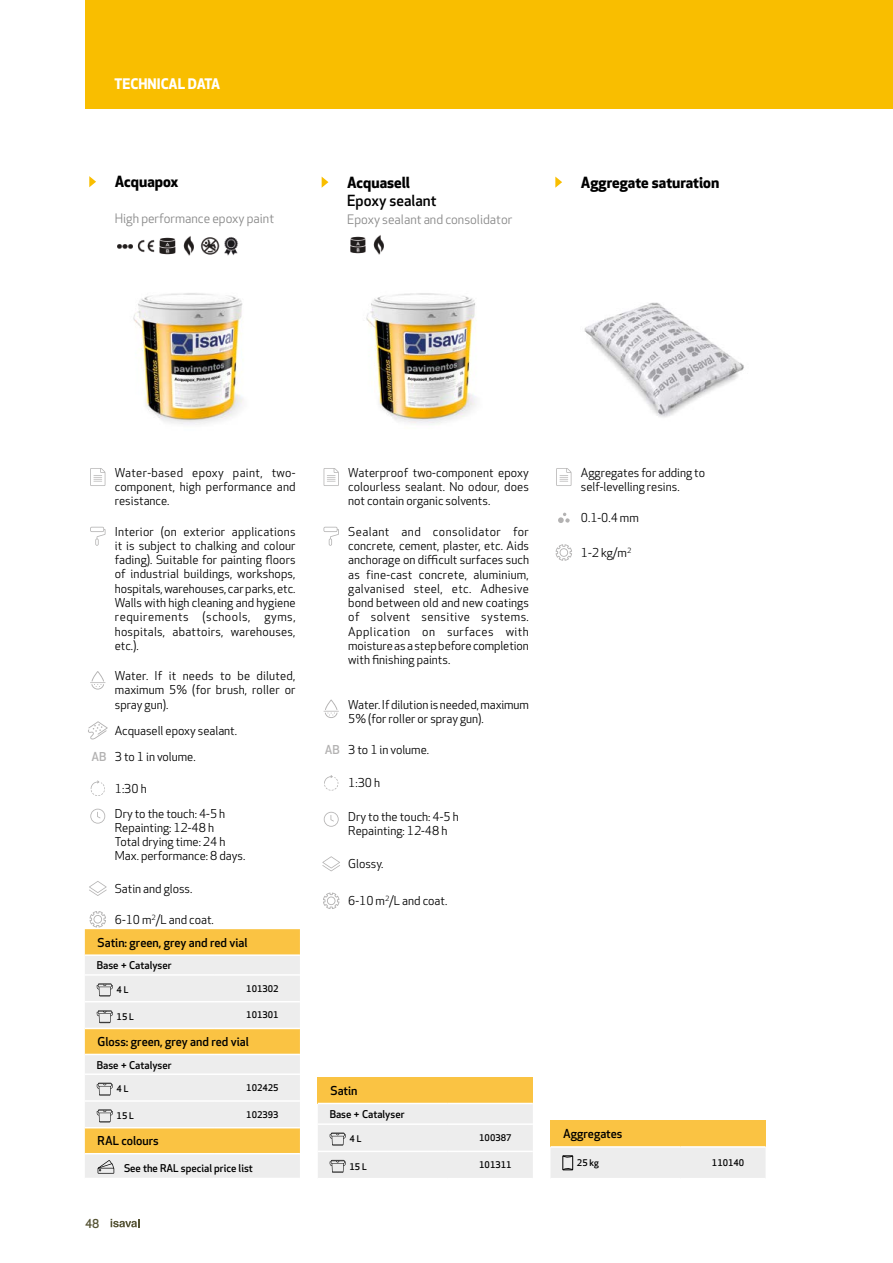
<style>
.page{position:relative;width:893px;height:1263px;background:#fff}
.page>*{position:absolute;margin:0;border:0;box-sizing:border-box;transform-origin:0 0}
.t1{font:700 15px "Apex New";color:#000}
.t2{font:500 15px "Apex New";color:#000}
.t3{font:700 14.25px "Apex New";color:#fff}
.t4{font:12.75px "Apex New";color:#878787}
.t5{font:12px/14.2px "Apex New";color:#000}
.t6{font:500 12px "Apex New";color:#000}
.t7{font:500 12px "Apex New";color:#555334}
.t8{font:500 10.5px "Apex New";color:#000}
.t9{font:500 9px "Apex New";color:#000}
.s1{font-weight:500;color:#b3b2b2}
</style>
<div class="page">
<svg style="left:111px;top:1219px;width:28px;height:8px"></svg>
<div style="left:85px;top:0;width:808px;height:108px;background:#f9be00"></div>
<svg style="left:90px;top:468px;width:15px;height:18px"></svg>
<svg style="left:90px;top:527px;width:15px;height:19px"></svg>
<svg style="left:90px;top:671px;width:16px;height:18px"></svg>
<svg style="left:88px;top:721px;width:20px;height:18px"></svg>
<svg style="left:91px;top:780px;width:14px;height:16px"></svg>
<svg style="left:90px;top:809px;width:15px;height:14px"></svg>
<svg style="left:89px;top:881px;width:18px;height:15px"></svg>
<svg style="left:90px;top:911px;width:16px;height:16px"></svg>
<svg style="left:556px;top:468px;width:15px;height:18px"></svg>
<svg style="left:558px;top:512px;width:12px;height:11px"></svg>
<svg style="left:556px;top:544px;width:16px;height:17px"></svg>
<svg style="left:555px;top:177px;width:7px;height:11px"></svg>
<img style="left:584px;top:302px;width:160px;height:116px">
<svg style="left:89px;top:176px;width:7px;height:11px"></svg>
<img style="left:117px;top:236px;width:121px;height:20px">
<img style="left:133px;top:293px;width:110px;height:132px">
<svg style="left:324px;top:468px;width:15px;height:18px"></svg>
<svg style="left:323px;top:527px;width:16px;height:19px"></svg>
<svg style="left:323px;top:699px;width:16px;height:19px"></svg>
<svg style="left:324px;top:775px;width:15px;height:15px"></svg>
<svg style="left:324px;top:812px;width:15px;height:15px"></svg>
<svg style="left:322px;top:856px;width:18px;height:15px"></svg>
<svg style="left:323px;top:892px;width:16px;height:17px"></svg>
<svg style="left:322px;top:177px;width:6px;height:11px"></svg>
<img style="left:350px;top:235px;width:34px;height:20px">
<img style="left:366px;top:293px;width:110px;height:132px">
<div style="left:85px;top:929px;width:215px;height:25px;background:#fac343"></div>
<svg style="left:85px;top:956px;width:215px;height:222px;fill:#ededed"></svg>
<hr style="left:215px;top:974px;width:85px;height:2px;background:#fff">
<hr style="left:215px;top:1073px;width:85px;height:2px;background:#fff">
<hr style="left:85px;top:974px;width:130px;height:2px;background:#fff">
<hr style="left:85px;top:1054px;width:130px;height:1px;background:#fff">
<hr style="left:215px;top:1054px;width:85px;height:1px;background:#fff">
<hr style="left:85px;top:1073px;width:130px;height:2px;background:#fff">
<hr style="left:85px;top:1001px;width:130px;height:1px;background:#fff">
<hr style="left:215px;top:1001px;width:85px;height:1px;background:#fff">
<hr style="left:85px;top:1100px;width:130px;height:2px;background:#fff">
<hr style="left:215px;top:1100px;width:85px;height:2px;background:#fff">
<hr style="left:85px;top:1028px;width:130px;height:1px;background:#fff">
<hr style="left:215px;top:1028px;width:85px;height:1px;background:#fff">
<hr style="left:85px;top:1127px;width:130px;height:1px;background:#fff">
<hr style="left:215px;top:1127px;width:85px;height:1px;background:#fff">
<hr style="left:85px;top:1153px;width:130px;height:1px;background:#fff">
<hr style="left:215px;top:1153px;width:85px;height:1px;background:#fff">
<svg style="left:97px;top:983px;width:16px;height:13px"></svg>
<svg style="left:97px;top:1010px;width:16px;height:13px"></svg>
<svg style="left:97px;top:1083px;width:16px;height:13px"></svg>
<svg style="left:97px;top:1109px;width:16px;height:13px"></svg>
<svg style="left:98px;top:1160px;width:16px;height:13px"></svg>
<div style="left:318px;top:1077px;width:215px;height:26px;background:#fac343"></div>
<div style="left:318px;top:1103px;width:215px;height:75px;background:#ededed"></div>
<div style="left:550px;top:1121px;width:216px;height:26px;background:#fac343"></div>
<hr style="left:681px;top:1146px;width:85px;height:2px;background:#fff">
<hr style="left:550px;top:1146px;width:131px;height:2px;background:#fff">
<div style="left:551px;top:1148px;width:215px;height:30px;background:#ededed"></div>
<p class="t3" style="left:115px;top:73px;width:107px">TECHNICAL DATA</p>
<p class="t1" style="left:115px;top:171px;width:65px">Acquapox</p>
<p class="t1" style="left:581px;top:171px;width:140px">Aggregate saturation</p>
<p class="t4" style="left:115px;top:211px;width:161px">High performance epoxy paint</p>
<p class="t1" style="left:347px;top:171px;width:64px">Acquasell</p>
<p class="t2" style="left:347px;top:190px;width:91px">Epoxy sealant</p>
<p class="t4" style="left:347px;top:211px;width:167px">Epoxy sealant and consolidator</p>
<p class="t5" style="left:115px;top:465px;width:182px;text-align:justify">Water-based epoxy paint, two&shy;component, high performance and resistance.</p>
<p class="t5" style="left:115px;top:524px;width:182px;text-align:justify">Interior (on exterior applications it is subject to chalking and colour fading). Suitable for painting floors of industrial buildings, workshops, hospitals, warehouses, car parks, etc.<br>Walls with high cleaning and hygiene requirements (schools, gyms, hospitals, abattoirs, warehouses, etc.).</p>
<p class="t5" style="left:115px;top:668px;width:182px;text-align:justify">Water. If it needs to be diluted, maximum 5% (for brush, roller or spray gun).</p>
<p class="t5" style="left:91px;top:717px;width:147px;line-height:26.4px;text-indent:23px">Acquasell epoxy sealant.<br><span class="s1">AB</span> 3 to 1 in volume.</p>
<p class="t5" style="left:115px;top:776px;width:112px;line-height:25px">1:30 h<br>Dry to the touch: 4-5 h</p>
<p class="t5" style="left:115px;top:820px;width:132px">Repainting: 12-48 h<br>Total drying time: 24 h<br>Max. performance: 8 days.</p>
<p class="t5" style="left:115px;top:881px;width:79px">Satin and gloss.</p>
<p class="t5" style="left:115px;top:912px;width:101px">6-10 m<sup>2</sup>/L and coat.</p>
<p class="t6" style="left:98px;top:934px;width:151px">Satin: green, grey and red vial</p>
<p class="t8" style="left:97px;top:958px;width:76px">Base + Catalyser</p>
<p class="t9" style="left:117px;top:984px;width:13px">4 L</p>
<p class="t9" style="left:246px;top:982px;width:34px">101302</p>
<p class="t9" style="left:117px;top:1011px;width:19px">15 L</p>
<p class="t9" style="left:246px;top:1009px;width:34px">101301</p>
<p class="t6" style="left:98px;top:1033px;width:153px">Gloss: green, grey and red vial</p>
<p class="t8" style="left:97px;top:1058px;width:76px">Base + Catalyser</p>
<p class="t9" style="left:117px;top:1083px;width:13px">4 L</p>
<p class="t9" style="left:246px;top:1082px;width:34px">102425</p>
<p class="t9" style="left:117px;top:1110px;width:19px">15 L</p>
<p class="t9" style="left:246px;top:1108px;width:34px">102393</p>
<p class="t6" style="left:98px;top:1133px;width:63px">RAL colours</p>
<p class="t8" style="left:124px;top:1161px;width:130px">See the RAL special price list</p>
<p class="t7" style="left:85px;top:1215px;width:16px">48</p>
<p class="t5" style="left:348px;top:465px;width:182px;text-align:justify">Waterproof two-component epoxy colourless sealant. No odour, does not contain organic solvents.</p>
<p class="t5" style="left:348px;top:524px;width:182px;text-align:justify">Sealant and consolidator for concrete, cement, plaster, etc. Aids anchorage on difficult surfaces such as fine-cast concrete, aluminium, galvanised steel, etc. Adhesive bond between old and new coatings of solvent sensitive systems.<br>Application on surfaces with moisture as a step before completion with finishing paints.</p>
<p class="t5" style="left:348px;top:697px;width:182px">Water. If dilution is needed, maximum<br>5% (for roller or spray gun).</p>
<p class="t5" style="left:325px;top:742px;width:106px"><span class="s1">AB</span> 3 to 1 in volume.</p>
<p class="t5" style="left:348px;top:776px;width:33px">1:30 h</p>
<p class="t5" style="left:348px;top:809px;width:112px">Dry to the touch: 4-5 h<br>Repainting: 12-48 h</p>
<p class="t5" style="left:348px;top:857px;width:37px">Glossy.</p>
<p class="t5" style="left:348px;top:894px;width:101px">6-10 m<sup>2</sup>/L and coat.</p>
<p class="t6" style="left:331px;top:1082px;width:29px">Satin</p>
<p class="t8" style="left:330px;top:1107px;width:76px">Base + Catalyser</p>
<p class="t9" style="left:350px;top:1133px;width:13px">4 L</p>
<p class="t9" style="left:479px;top:1132px;width:34px">100387</p>
<p class="t9" style="left:350px;top:1160px;width:19px">15 L</p>
<p class="t9" style="left:479px;top:1159px;width:34px">101311</p>
<p class="t5" style="left:581px;top:465px;width:126px">Aggregates for adding to self-levelling resins.</p>
<p class="t5" style="left:581px;top:511px;width:59px">0.1-0.4 mm</p>
<p class="t5" style="left:581px;top:545px;width:52px">1-2 kg/m<sup>2</sup></p>
<p class="t6" style="left:563px;top:1126px;width:61px">Aggregates</p>
<p class="t9" style="left:577px;top:1157px;width:23px">25 kg</p>
<p class="t9" style="left:712px;top:1157px;width:34px">110140</p>
</div>
